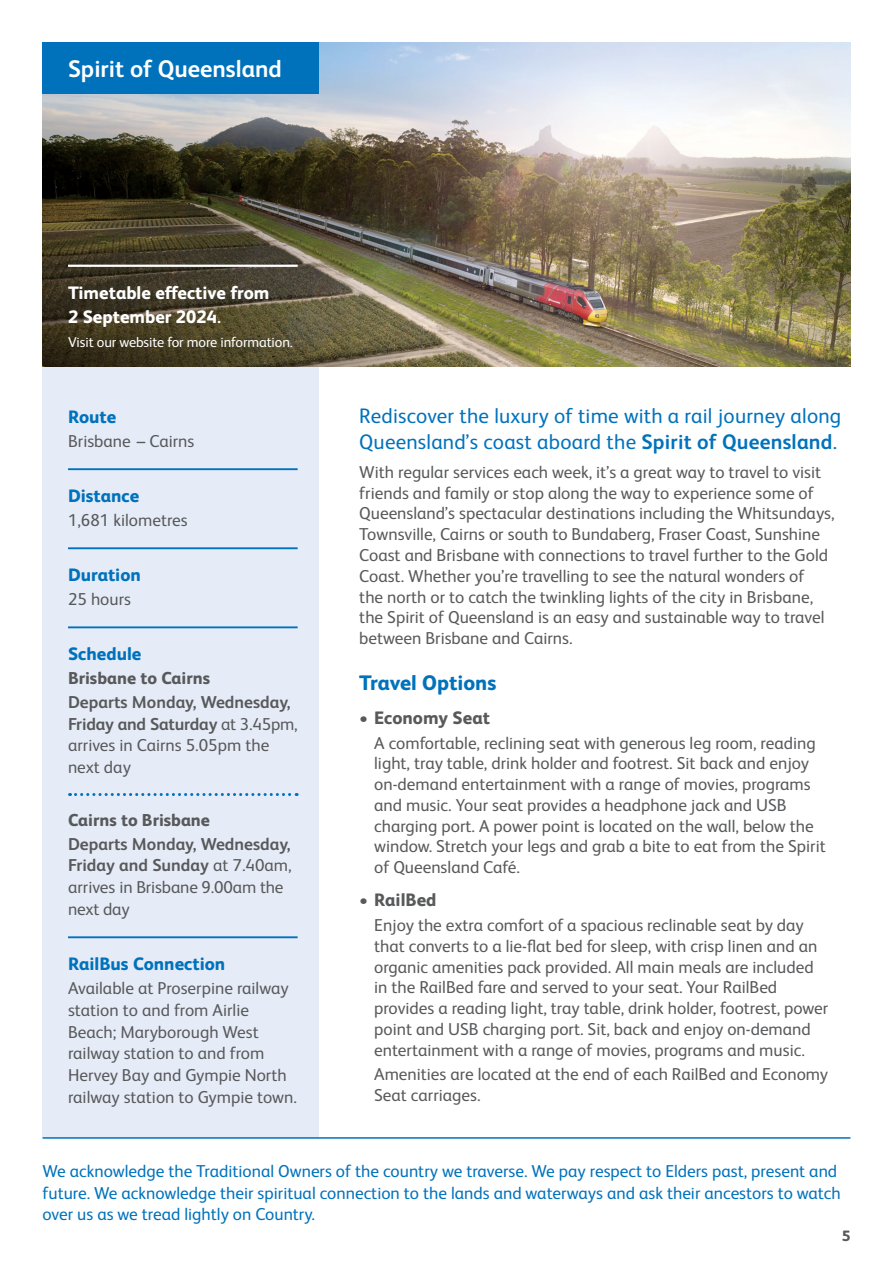
<style>
.page{position:relative;width:893px;height:1263px;background:#fff}
.page>*{position:absolute;margin:0;border:0;box-sizing:border-box;transform-origin:0 0}
.t1{font:700 24px "FS Albert Pro";color:#fff}
.t2{font:21px/25.5px "FS Albert Pro";letter-spacing:.01em;color:#0072bc}
.t3{font:800 21px "FS Albert Pro";color:#0072bc}
.t4{font:800 18px "FS Albert Pro";color:#0072bc}
.t5{font:800 18px/24px "FS Albert Pro";color:#fff}
.t6{font:800 18px "FS Albert Pro";color:#58595b}
.t7{font:17.25px/20.7px "FS Albert Pro";color:#58595b}
.t8{font:17.25px/21.8px "FS Albert Pro";color:#0072bc}
.t9{font:700 17.25px/21.8px "FS Albert Pro";color:#58595b}
.t10{font:800 17.25px "FS Albert Pro";color:#58595b}
.t11{font:800 15px "FS Albert Pro";color:#58595b}
.t12{font:14.25px "FS Albert Pro";letter-spacing:-.005em;color:#fff}
.s1{font-weight:700}
.s2{font-weight:400}
</style>
<div class="page">
<div style="left:43px;top:338px;width:276px;height:799px;background:#e6ecf7"></div>
<img style="left:43px;top:43px;width:807px;height:323px">
<img style="left:43px;top:120px;width:795px;height:246px">
<hr style="left:68px;top:265px;width:230px;height:2px;background:#fff">
<hr style="left:43px;top:1137px;width:807px;height:2px;background:#0072bc">
<div style="left:43px;top:43px;width:276px;height:51px;background:#0072bc"></div>
<hr style="left:68px;top:468px;width:230px;height:2px;background:#0072bc">
<hr style="left:68px;top:547px;width:230px;height:2px;background:#0072bc">
<hr style="left:68px;top:626px;width:230px;height:2px;background:#0072bc">
<svg style="left:70px;top:793px;width:227px;height:3px"></svg>
<hr style="left:68px;top:936px;width:230px;height:2px;background:#0072bc">
<h1 class="t1" style="left:68px;top:52px;width:215px">Spirit of Queensland</h1>
<p class="t5" style="left:68px;top:279px;width:203px">Timetable effective from<br>2 September 2024<span class="s1">.</span></p>
<p class="t12" style="left:68px;top:332px;width:226px">Visit our website for more information.</p>
<p class="t4" style="left:68px;top:403px;width:50px">Route</p>
<p class="t7" style="left:68px;top:429px;width:128px">Brisbane – Cairns</p>
<p class="t4" style="left:68px;top:482px;width:73px">Distance</p>
<p class="t7" style="left:68px;top:508px;width:121px">1,681 kilometres</p>
<p class="t4" style="left:68px;top:561px;width:74px">Duration</p>
<p class="t7" style="left:68px;top:587px;width:65px">25 hours</p>
<p class="t4" style="left:68px;top:640px;width:75px">Schedule</p>
<p class="t10" style="left:68px;top:665px;width:144px">Brisbane to Cairns</p>
<p class="t9" style="left:68px;top:690px;width:231px">Departs Monday, Wednesday,<br>Friday and Saturday <span class="s2">at 3.45pm, arrives in Cairns 5.05pm the next day</span></p>
<p class="t10" style="left:68px;top:806px;width:144px">Cairns to Brisbane</p>
<p class="t7" style="left:68px;top:832px;width:225px;line-height:21.8px"><span class="s1">Departs Monday, Wednesday,<br>Friday and Sunday</span> at 7.40am, arrives in Brisbane 9.00am the next day</p>
<p class="t4" style="left:68px;top:950px;width:159px">RailBus Connection</p>
<p class="t7" style="left:68px;top:976px;width:230px;line-height:21.8px">Available at Proserpine railway station to and from Airlie<br>Beach; Maryborough West railway station to and from<br>Hervey Bay and Gympie North railway station to Gympie town.</p>
<p class="t2" style="left:359px;top:402px;width:483px">Rediscover the luxury of time with a rail journey along<br>Queensland’s coast aboard the <span class="s1">Spirit of Queensland</span>.</p>
<p class="t7" style="left:359px;top:460px;width:477px">With regular services each week, it’s a great way to travel to visit friends and family or stop along the way to experience some of Queensland’s spectacular destinations including the Whitsundays, Townsville, Cairns or south to Bundaberg, Fraser Coast, Sunshine Coast and Brisbane with connections to travel further to the Gold Coast. Whether you’re travelling to see the natural wonders of<br>the north or to catch the twinkling lights of the city in Brisbane, the Spirit of Queensland is an easy and sustainable way to travel between Brisbane and Cairns.</p>
<p class="t3" style="left:359px;top:666px;width:139px">Travel Options</p>
<p class="t6" style="left:359px;top:703px;width:132px">• Economy Seat</p>
<p class="t7" style="left:374px;top:731px;width:453px">A comfortable, reclining seat with generous leg room, reading light, tray table, drink holder and footrest. Sit back and enjoy on-demand entertainment with a range of movies, programs and music. Your seat provides a headphone jack and USB charging port. A power point is located on the wall, below the window. Stretch your legs and grab a bite to eat from the Spirit of Queensland Café.</p>
<p class="t6" style="left:359px;top:886px;width:79px">• RailBed</p>
<p class="t7" style="left:374px;top:914px;width:456px">Enjoy the extra comfort of a spacious reclinable seat by day that converts to a lie-flat bed for sleep, with crisp linen and an organic amenities pack provided. All main meals are included in the RailBed fare and served to your seat. Your RailBed provides a reading light, tray table, drink holder, footrest, power point and USB charging port. Sit, back and enjoy on-demand entertainment with a range of movies, programs and music.</p>
<p class="t7" style="left:374px;top:1063px;width:455px">Amenities are located at the end of each RailBed and Economy<br>Seat carriages.</p>
<p class="t8" style="left:43px;top:1159px;width:800px">We acknowledge the Traditional Owners of the country we traverse. We pay respect to Elders past, present and future. We acknowledge their spiritual connection to the lands and waterways and ask their ancestors to watch over us as we tread lightly on Country.</p>
<p class="t11" style="left:842px;top:1223px;width:10px">5</p>
</div>
